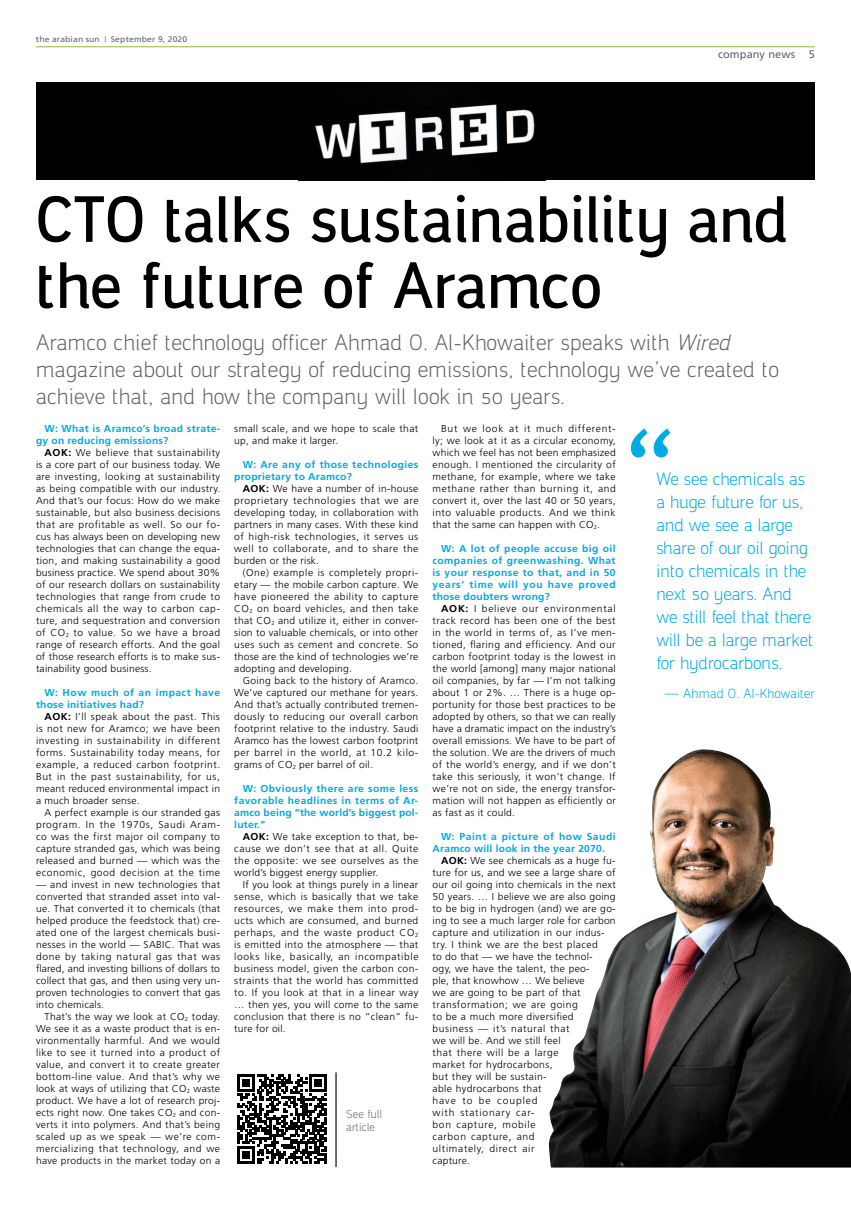
<style>
.page{position:relative;width:851px;height:1219px;background:#fff}
.page>*{position:absolute;margin:0;border:0;box-sizing:border-box;transform-origin:0 0}
.t1{font:600 72px/66px "Manifapro";letter-spacing:.01em;color:#000}
.t2{font:300 25px/27px "Manifapro";letter-spacing:.01em;color:#5f636a}
.t3{font:300 20px/23px "Manifapro";color:#00aae2}
.t4{font:300 15px "Manifapro";letter-spacing:.01em;color:#00aae2}
.t5{font:300 13px/13px "Manifapro";letter-spacing:.01em;color:#5f636a}
.t6{font:11px "Frutiger LT Std";letter-spacing:.01em;color:#5f636a}
.t7{font:300 10px/12px "Frutiger LT Std";letter-spacing:.025em;color:#000;text-align:justify}
.t8{font:700 10px/12px "Frutiger LT Std";letter-spacing:.02em;color:#00aae2}
.t9{font:700 10px/12px "Frutiger LT Std";letter-spacing:.04em;color:#00aae2}
.t10{font:8.2px "Frutiger LT Std";letter-spacing:.02em;color:#5f636a;scale:1.04 1}
.s1{font-style:italic}
.s2{font-weight:700}
</style>
<div class="page">
<svg style="left:630px;top:428px;width:40px;height:29px"></svg>
<div style="left:36px;top:82px;width:778px;height:98px;background:#000"></div>
<img style="left:315px;top:104px;width:220px;height:60px">
<img style="left:548px;top:749px;width:302px;height:418px">
<svg style="left:237px;top:1074px;width:90px;height:90px"></svg>
<svg style="left:238px;top:1074px;width:88px;height:89px"></svg>
<hr style="left:335px;top:1072px;width:2px;height:95px;background:#5f636a">
<hr style="left:36px;top:46px;width:778px;height:1px;background:#83bf41">
<p class="t10" style="left:36px;top:35px;width:63px">the arabian sun</p>
<p class="t10" style="left:111px;top:35px;width:75px">September 9, 2020</p>
<p class="t6" style="left:718px;top:47px;width:98px">company news 5</p>
<h1 class="t1" style="left:36px;top:176px;width:753px">CTO talks sustainability and the future of Aramco</h1>
<h2 class="t2" style="left:36px;top:324px;width:744px">Aramco chief technology officer Ahmad O. Al-Khowaiter speaks with <span class="s1">Wired </span>magazine about our strategy of reducing emissions, technology we’ve created to achieve that, and how the company will look in 50 years.</h2>
<p class="t8" style="left:36px;top:423px;width:185px;text-indent:9px">W: What is Aramco’s broad strate&shy;gy on reducing emissions?</p>
<p class="t7" style="left:36px;top:447px;width:186px;text-indent:9px"><span class="s2">AOK:</span> We believe that sustainability is a core part of our business today. We are investing, looking at sustainability as being compatible with our industry.<br>And that’s our focus: How do we make sustainable, but also business decisions that are profitable as well. So our fo&shy;cus has always been on developing new technologies that can change the equa&shy;tion, and making sustainability a good business practice. We spend about 30% of our research dollars on sustainability technologies that range from crude to chemicals all the way to carbon cap&shy;ture, and sequestration and conversion of CO<sub>2</sub> to value. So we have a broad range of research efforts. And the goal of those research efforts is to make sus&shy;tainability good business.</p>
<p class="t8" style="left:36px;top:687px;width:186px;text-indent:9px">W: How much of an impact have those initiatives had?</p>
<p class="t7" style="left:36px;top:711px;width:186px;text-indent:9px"><span class="s2">AOK:</span> I’ll speak about the past. This is not new for Aramco; we have been investing in sustainability in different forms. Sustainability today means, for example, a reduced carbon footprint.<br>But in the past sustainability, for us, meant reduced environmental impact in a much broader sense.</p>
<p class="t7" style="left:36px;top:807px;width:185px;text-indent:9px">A perfect example is our stranded gas program. In the 1970s, Saudi Aram&shy;co was the first major oil company to capture stranded gas, which was being released and burned — which was the economic, good decision at the time</p>
<p class="t7" style="left:36px;top:879px;width:186px">— and invest in new technologies that converted that stranded asset into val&shy;ue. That converted it to chemicals (that helped produce the feedstock that) cre&shy;ated one of the largest chemicals busi&shy;nesses in the world — SABIC. That was done by taking natural gas that was flared, and investing billions of dollars to collect that gas, and then using very un&shy;proven technologies to convert that gas into chemicals.</p>
<p class="t7" style="left:36px;top:1011px;width:186px;text-indent:9px">That’s the way we look at CO<sub>2</sub> today.<br>We see it as a waste product that is en&shy;vironmentally harmful. And we would like to see it turned into a product of value, and convert it to create greater bottom-line value. And that’s why we look at ways of utilizing that CO<sub>2</sub> waste product. We have a lot of research proj&shy;ects right now. One takes CO<sub>2</sub> and con&shy;verts it into polymers. And that’s being scaled up as we speak — we’re com&shy;mercializing that technology, and we have products in the market today on a</p>
<p class="t7" style="left:234px;top:423px;width:185px">small scale, and we hope to scale that up, and make it larger.</p>
<p class="t9" style="left:234px;top:459px;width:186px;text-indent:9px">W: Are any of those technologies proprietary to Aramco?</p>
<p class="t7" style="left:234px;top:483px;width:186px;text-indent:9px"><span class="s2">AOK:</span> We have a number of in-house proprietary technologies that we are developing today, in collaboration with partners in many cases. With these kind of high-risk technologies, it serves us well to collaborate, and to share the burden or the risk.</p>
<p class="t7" style="left:234px;top:567px;width:185px;text-indent:9px">(One) example is completely propri&shy;etary — the mobile carbon capture. We have pioneered the ability to capture CO<sub>2</sub> on board vehicles, and then take that CO<sub>2</sub> and utilize it, either in conver&shy;sion to valuable chemicals, or into other uses such as cement and concrete. So those are the kind of technologies we’re adopting and developing.</p>
<p class="t7" style="left:234px;top:675px;width:186px;text-indent:9px">Going back to the history of Aramco.<br>We’ve captured our methane for years.<br>And that’s actually contributed tremen&shy;dously to reducing our overall carbon footprint relative to the industry. Saudi Aramco has the lowest carbon footprint per barrel in the world, at 10.2 kilo&shy;grams of CO<sub>2</sub> per barrel of oil.</p>
<p class="t8" style="left:234px;top:783px;width:185px;text-align:justify;text-indent:9px">W: Obviously there are some less favorable headlines in terms of Ar&shy;amco being “the world’s biggest pol&shy;luter.”</p>
<p class="t7" style="left:234px;top:831px;width:186px;text-indent:9px"><span class="s2">AOK:</span> We take exception to that, be&shy;cause we don’t see that at all. Quite the opposite: we see ourselves as the world’s biggest energy supplier.</p>
<p class="t7" style="left:234px;top:879px;width:186px;text-indent:9px">If you look at things purely in a linear sense, which is basically that we take resources, we make them into prod&shy;ucts which are consumed, and burned perhaps, and the waste product CO<sub>2 </sub>is emitted into the atmosphere — that looks like, basically, an incompatible business model, given the carbon con&shy;straints that the world has committed to. If you look at that in a linear way … then yes, you will come to the same conclusion that there is no “clean” fu&shy;ture for oil.</p>
<h3 class="t5" style="left:346px;top:1105px;width:37px">See full article</h3>
<p class="t7" style="left:432px;top:423px;width:185px;text-indent:9px">But we look at it much different&shy;ly; we look at it as a circular economy, which we feel has not been emphasized enough. I mentioned the circularity of methane, for example, where we take methane rather than burning it, and convert it, over the last 40 or 50 years, into valuable products. And we think that the same can happen with CO<sub>2</sub>.</p>
<p class="t8" style="left:432px;top:543px;width:185px;text-align:justify;text-indent:9px">W: A lot of people accuse big oil companies of greenwashing. What is your response to that, and in 50 years’ time will you have proved those doubters wrong?</p>
<p class="t7" style="left:432px;top:603px;width:185px;text-indent:9px"><span class="s2">AOK:</span> I believe our environmental track record has been one of the best in the world in terms of, as I’ve men&shy;tioned, flaring and efficiency. And our carbon footprint today is the lowest in the world [among] many major national oil companies, by far — I’m not talking about 1 or 2%. … There is a huge op&shy;portunity for those best practices to be adopted by others, so that we can really have a dramatic impact on the industry’s overall emissions. We have to be part of the solution. We are the drivers of much of the world’s energy, and if we don’t take this seriously, it won’t change. If we’re not on side, the energy transfor&shy;mation will not happen as efficiently or as fast as it could.</p>
<p class="t8" style="left:432px;top:831px;width:185px;text-indent:9px">W: Paint a picture of how Saudi<br>Aramco will look in the year 2070.</p>
<p class="t7" style="left:432px;top:855px;width:185px;text-align:left;text-indent:9px"><span class="s2">AOK:</span> We see chemicals as a huge fu&shy;ture for us, and we see a large share of our oil going into chemicals in the next<br>50 years. … I believe we are also going to be big in hydrogen (and) we are go&shy;ing to see a much larger role for carbon capture and utilization in our indus&shy;try. I think we are the best placed<br>to do that — we have the technol-<br>ogy, we have the talent, the peo-<br>ple, that knowhow … We believe<br>we are going to be part of that transformation; we are going<br>to be a much more diversified business — it’s natural that<br>we will be. And we still feel<br>that there will be a large<br>market for hydrocarbons,<br>but they will be sustain-<br>able hydrocarbons that<br>have to be coupled<br>with stationary car-<br>bon capture, mobile<br>carbon capture, and<br>ultimately, direct air<br>capture.</p>
<h3 class="t3" style="left:656px;top:464px;width:158px">We see chemicals as a huge future for us, and we see a large share of our oil going into chemicals in the next 50 years. And we still feel that there will be a large market for hydrocarbons.</h3>
<h3 class="t4" style="left:664px;top:679px;width:152px">— Ahmad O. Al-Khowaiter</h3>
</div>
